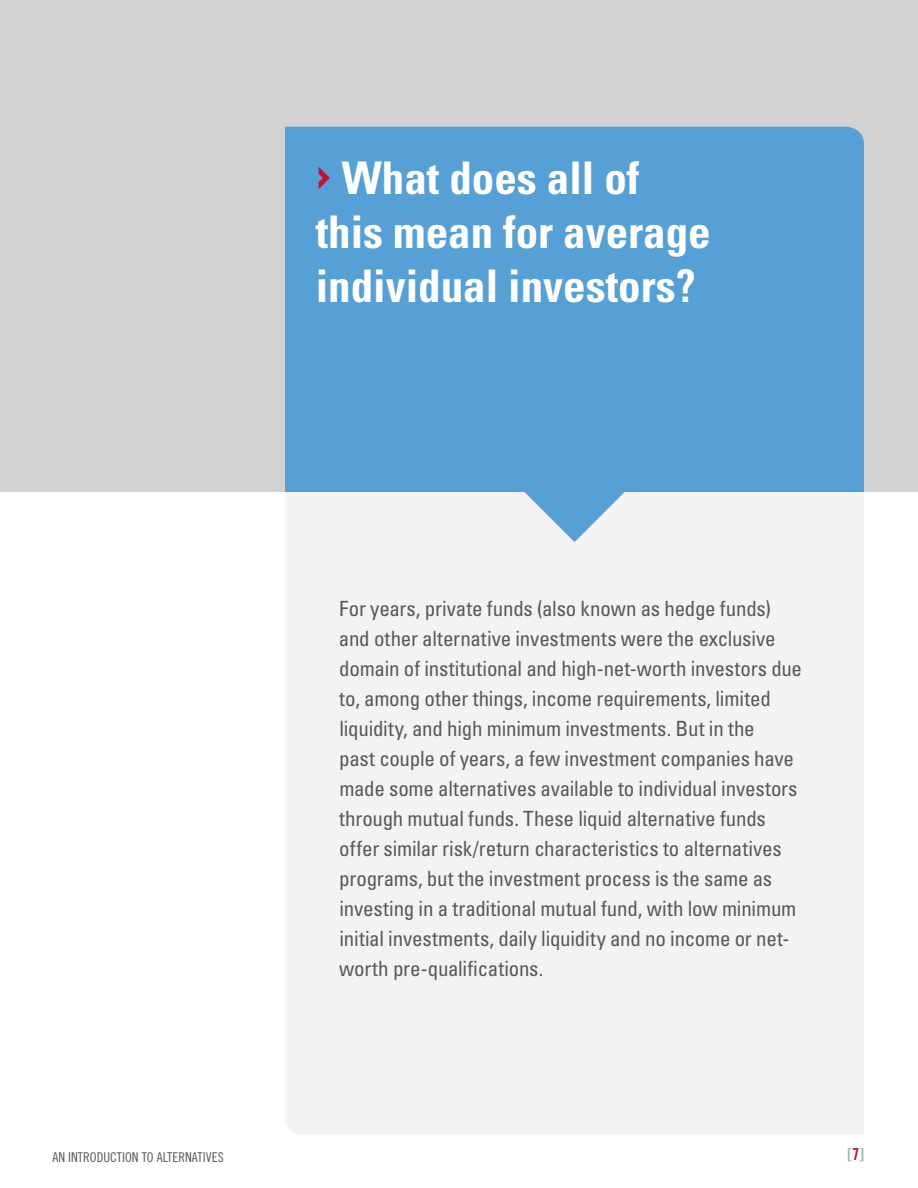
<style>
.page{position:relative;width:918px;height:1188px;background:#fff}
.page>*{position:absolute;margin:0;border:0;box-sizing:border-box;transform-origin:0 0}
.t1{font:700 condensed 45px/54px "Univers LT Std";color:#fff}
.t2{font:condensed 21px/30px "Univers LT Std";letter-spacing:-.01em;color:#57585a}
.t3{font:16.5px "Trade Gothic LT Std Bd Cn 20";color:#a8a9ad}
.t4{font:13.5px "Trade Gothic LT Std Cn 18";color:#57585a}
.s1{font-family:"DIN Pro";font-stretch:normal;color:#c3102f}
.s2{color:#c3102f}
</style>
<div class="page">
<div style="left:0;top:0;width:918px;height:492px;background:#d1d2d4"></div>
<div style="left:285px;top:492px;width:579px;height:642px;background:#f2f3f4"></div>
<div style="left:285px;top:127px;width:579px;height:365px;background:#56a0d5"></div>
<svg style="left:524px;top:440px;width:101px;height:102px"></svg>
<h1 class="t1" style="left:316px;top:151px;width:396px"><span class="s1">›</span> What does all of this mean for average individual investors?</h1>
<p class="t2" style="left:339px;top:593px;width:465px">For years, private funds (also known as hedge funds) and other alternative investments were the exclusive domain of institutional and high-net-worth investors due to, among other things, income requirements, limited liquidity, and high minimum investments. But in the<br>past couple of years, a few investment companies have made some alternatives available to individual investors through mutual funds. These liquid alternative funds offer similar risk/return characteristics to alternatives programs, but the investment process is the same as investing in a traditional mutual fund, with low minimum initial investments, daily liquidity and no income or net&shy;worth pre-qualifications.</p>
<p class="t4" style="left:52px;top:1149px;width:23px">AN INTRODUCTION</p>
<p class="t4" style="left:142px;top:1149px;width:43px">TO ALTERNATI</p>
<p class="t4" style="left:206px;top:1149px;width:19px">VES</p>
<p class="t3" style="left:848px;top:1144px;width:18px">[<span class="s2">7</span>]</p>
</div>
